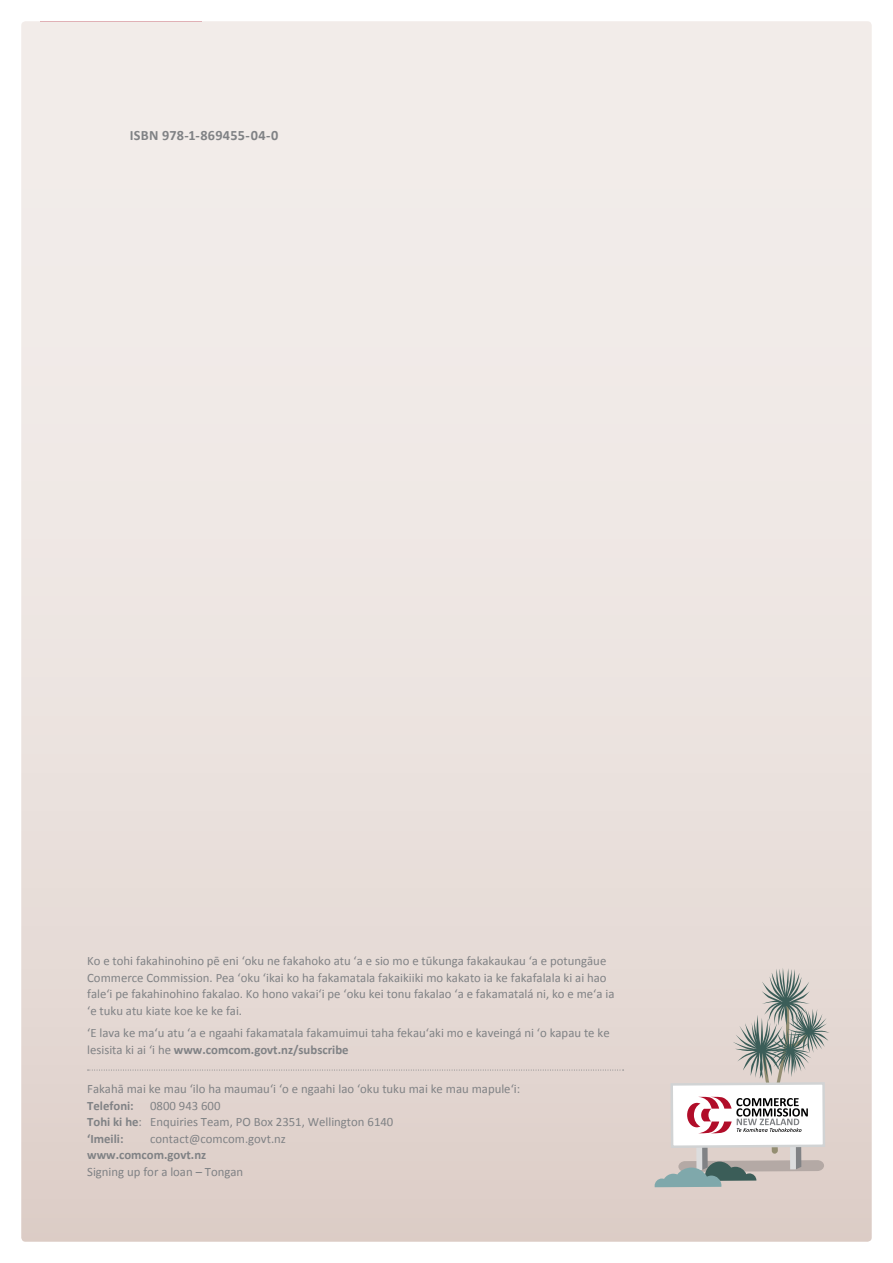
<style>
.page{position:relative;width:893px;height:1263px;background:#fff}
.page>*{position:absolute;margin:0;border:0;box-sizing:border-box;transform-origin:0 0}
.t1{font:700 14.25px "Calibri";letter-spacing:.02em;color:#808285}
.t2{font:12.75px/16.5px "Calibri";color:#808285}
.t3{font:700 12.75px "Calibri";color:#808285}
.s1{font-weight:700}
</style>
<div class="page">
<div style="left:21px;top:21px;width:851px;height:1221px;background:linear-gradient(to bottom,#f6f2f0,#e0d3cd);border-radius:4px"></div>
<svg style="left:655px;top:968px;width:175px;height:219px"></svg>
<svg style="left:88px;top:1070px;width:536px;height:1px"></svg>
<p class="t1" style="left:130px;top:127px;width:150px">ISBN 978-1-869455-04-0</p>
<p class="t2" style="left:87px;top:952px;width:529px">Ko e tohi fakahinohino pē eni ‘oku ne fakahoko atu ‘a e sio mo e tūkunga fakakaukau ‘a e potungāue Commerce Commission. Pea ‘oku ‘ikai ko ha fakamatala fakaikiiki mo kakato ia ke fakafalala ki ai hao fale‘i pe fakahinohino fakalao. Ko hono vakai‘i pe ‘oku kei tonu fakalao ‘a e fakamatalá ni, ko e me‘a ia ‘e tuku atu kiate koe ke ke fai.</p>
<p class="t2" style="left:87px;top:1025px;width:524px">‘E lava ke ma‘u atu ‘a e ngaahi fakamatala fakamuimui taha fekau‘aki mo e kaveingá ni ‘o kapau te ke lesisita ki ai ‘i he <span class="s1">www.comcom.govt.nz/subscribe</span></p>
<p class="t2" style="left:87px;top:1081px;width:434px">Fakahā mai ke mau ‘ilo ha maumau‘i ‘o e ngaahi lao ‘oku tuku mai ke mau mapule‘i:</p>
<p class="t3" style="left:87px;top:1097px;width:48px">Telefoni:</p>
<p class="t2" style="left:87px;top:1097px;width:308px;text-indent:63px">0800 943 600<br><span class="s1">Tohi ki he</span>: Enquiries Team, PO Box 2351, Wellington 6140 <span class="s1">‘Imeili:</span></p>
<p class="t2" style="left:150px;top:1130px;width:137px">contact@comcom.govt.nz</p>
<p class="t3" style="left:87px;top:1147px;width:121px">www.comcom.govt.nz</p>
<p class="t2" style="left:87px;top:1163px;width:158px">Signing up for a loan – Tongan</p>
</div>
